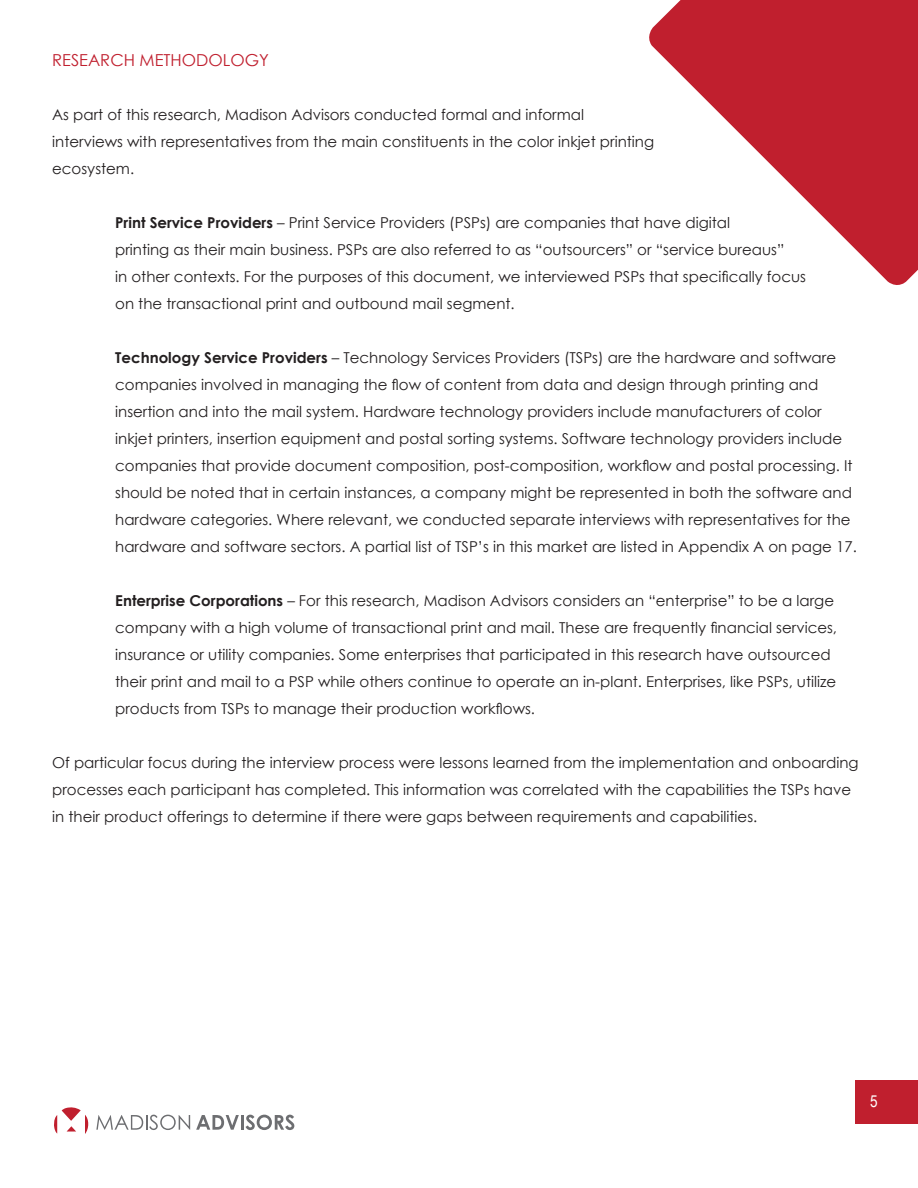
<style>
.page{position:relative;width:918px;height:1188px;background:#fff}
.page>*{position:absolute;margin:0;border:0;box-sizing:border-box;transform-origin:0 0}
.t1{font:16.5px "Century Gothic";color:#c01f2e}
.t2{font:16.5px "Arial Narrow";color:#fff}
.t3{font:15px/27px "Century Gothic";color:#231f20}
.s1{font-weight:700}
</style>
<div class="page">
<div style="left:855px;top:1080px;width:63px;height:44px;background:#c01f2e"></div>
<svg style="left:54px;top:1107px;width:35px;height:27px"></svg>
<svg style="left:96px;top:1115px;width:94px;height:15px"></svg>
<svg style="left:196px;top:1115px;width:43px;height:15px"></svg>
<hr style="left:241px;top:1115px;width:3px;height:15px;background:#6d6e71">
<svg style="left:246px;top:1115px;width:48px;height:15px"></svg>
<svg style="left:649px;top:0;width:269px;height:285px;fill:#c01f2e"></svg>
<p class="t1" style="left:52px;top:49px;width:218px">RESEARCH METHODOLOGY</p>
<p class="t3" style="left:52px;top:101px;width:603px">As part of this research, Madison Advisors conducted formal and informal interviews with representatives from the main constituents in the color inkjet printing ecosystem.</p>
<p class="t3" style="left:115px;top:209px;width:692px"><span class="s1">Print Service Providers</span> – Print Service Providers (PSPs) are companies that have digital<br>printing as their main business. PSPs are also referred to as “outsourcers” or “service bureaus”<br>in other contexts. For the purposes of this document, we interviewed PSPs that specifically focus on the transactional print and outbound mail segment.</p>
<p class="t3" style="left:115px;top:344px;width:743px"><span class="s1">Technology Service Providers</span> – Technology Services Providers (TSPs) are the hardware and software companies involved in managing the flow of content from data and design through printing and insertion and into the mail system. Hardware technology providers include manufacturers of color inkjet printers, insertion equipment and postal sorting systems. Software technology providers include companies that provide document composition, post-composition, workflow and postal processing. It should be noted that in certain instances, a company might be represented in both the software and hardware categories. Where relevant, we conducted separate interviews with representatives for the hardware and software sectors. A partial list of TSP’s in this market are listed in Appendix A on page 17.</p>
<p class="t3" style="left:115px;top:587px;width:723px"><span class="s1">Enterprise Corporations</span> – For this research, Madison Advisors considers an “enterprise” to be a large company with a high volume of transactional print and mail. These are frequently financial services, insurance or utility companies. Some enterprises that participated in this research have outsourced their print and mail to a PSP while others continue to operate an in-plant. Enterprises, like PSPs, utilize products from TSPs to manage their production workflows.</p>
<p class="t3" style="left:52px;top:749px;width:808px">Of particular focus during the interview process were lessons learned from the implementation and onboarding processes each participant has completed. This information was correlated with the capabilities the TSPs have in their product offerings to determine if there were gaps between requirements and capabilities.</p>
<p class="t2" style="left:870px;top:1089px;width:9px">5</p>
</div>
